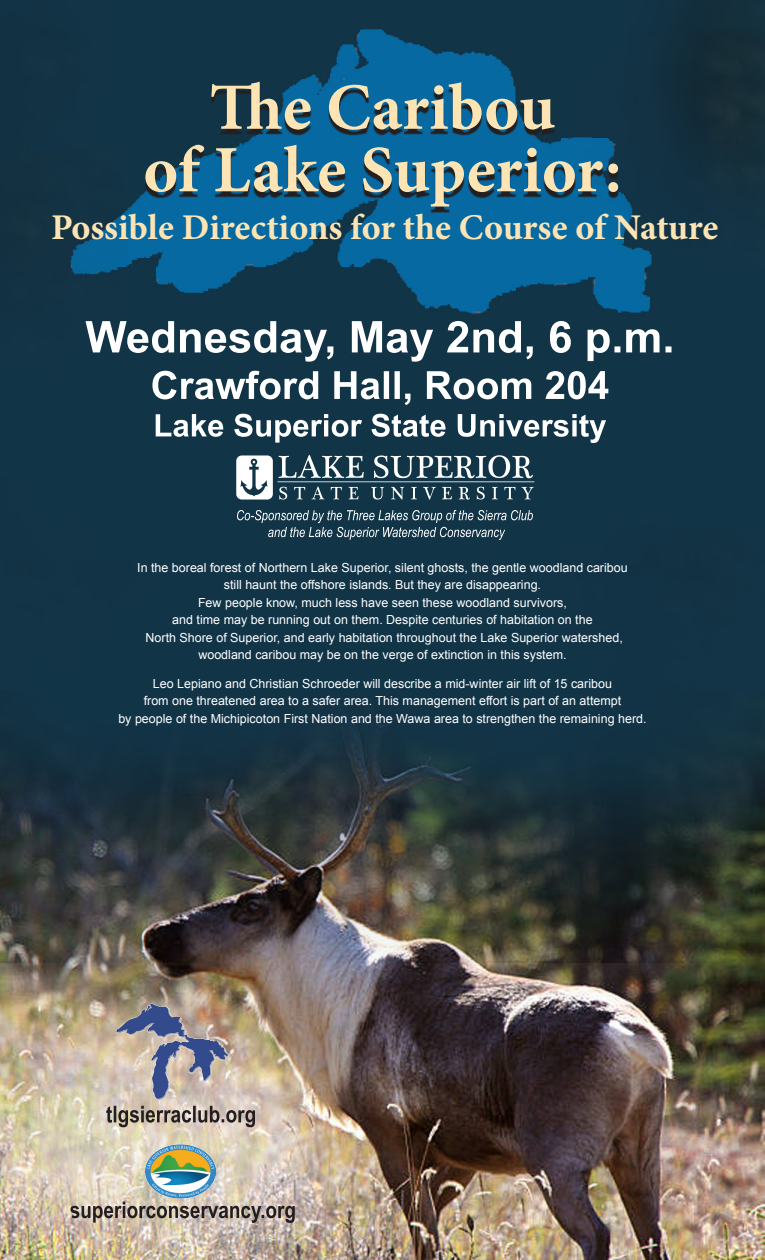
<style>
.page{position:relative;width:765px;height:1260px;background:#fff}
.page>*{position:absolute;margin:0;border:0;box-sizing:border-box;transform-origin:0 0}
.t1{font:700 66.25px/62.5px "Minion Pro";color:#fde4b5;text-align:center}
.t2{font:700 36.25px "Minion Pro";color:#fde4b5}
.t3{font:12.5px/17.5px "Arial";color:#fff;text-align:center}
</style>
<div class="page">
<img style="left:0;top:0;width:765px;height:1260px">
<svg style="left:145px;top:86px;width:474px;height:127px;background:#0e4d73"></svg>
<svg style="left:156px;top:414px;width:450px;height:29px"></svg>
<svg style="left:152px;top:371px;width:456px;height:34px"></svg>
<svg style="left:86px;top:321px;width:586px;height:41px"></svg>
<svg style="left:237px;top:510px;width:296px;height:30px;background:#395666"></svg>
<svg style="left:104px;top:1106px;width:151px;height:21px;background:#a0958b"></svg>
<svg style="left:236px;top:455px;width:298px;height:45px"></svg>
<img style="left:146px;top:1138px;width:70px;height:63px">
<img style="left:70px;top:1201px;width:225px;height:22px">
<img style="left:112px;top:999px;width:121px;height:105px">
<p class="t1" style="left:143px;top:76px;width:480px">The Caribou<br>of Lake Superior:</p>
<p class="t2" style="left:51px;top:202px;width:669px">Possible Directions for the Course of Nature</p>
<p class="t3" style="left:137px;top:559px;width:492px">In the boreal forest of Northern Lake Superior, silent ghosts, the gentle woodland caribou still haunt the offshore islands. But they are disappearing.<br>Few people know, much less have seen these woodland survivors,<br>and time may be running out on them. Despite centuries of habitation on the<br>North Shore of Superior, and early habitation throughout the Lake Superior watershed, woodland caribou may be on the verge of extinction in this system.</p>
<p class="t3" style="left:118px;top:675px;width:530px">Leo Lepiano and Christian Schroeder will describe a mid-winter air lift of 15 caribou<br>from one threatened area to a safer area. This management effort is part of an attempt<br>by people of the Michipicoton First Nation and the Wawa area to strengthen the remaining herd.</p>
</div>
